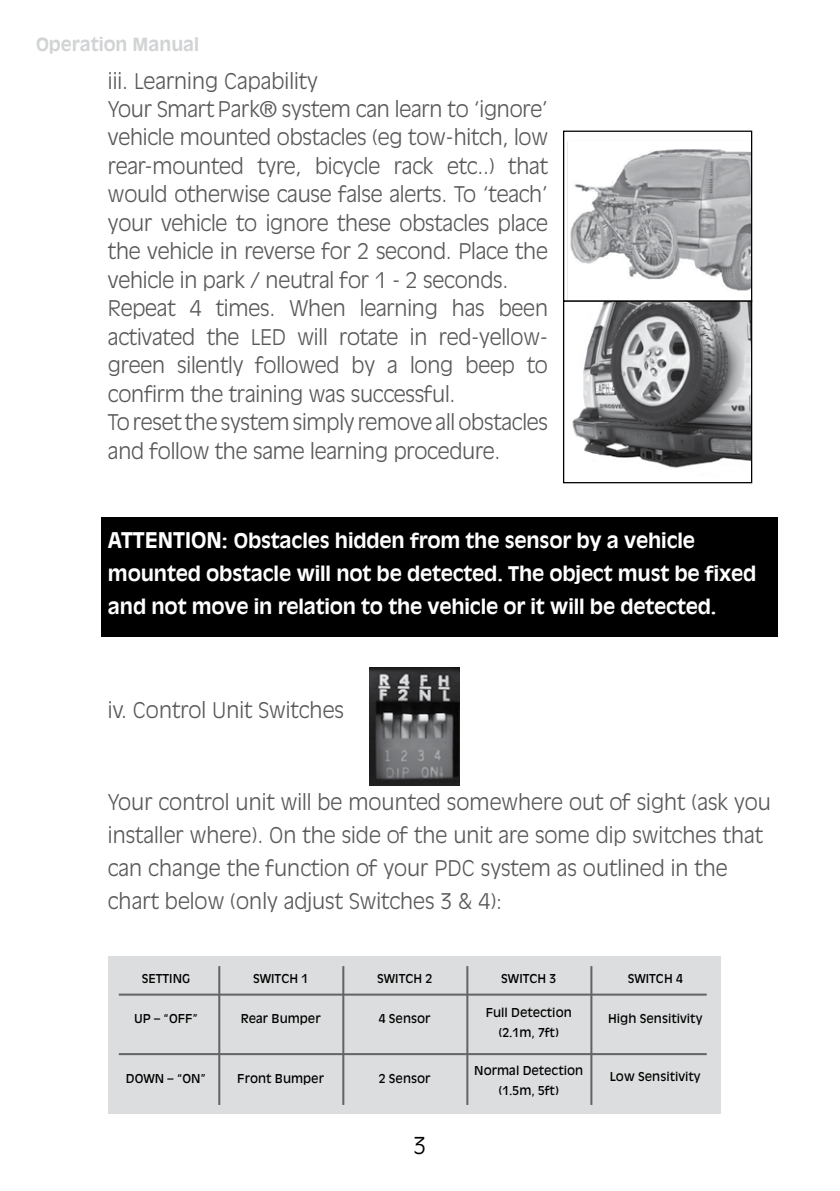
<style>
.page{position:relative;width:840px;height:1191px;background:#fff}
.page>*{position:absolute;margin:0;border:0;box-sizing:border-box;transform-origin:0 0}
.t1{font:300 23px "Antique Olive";color:#000}
.t2{font:300 21.4px/28.4px "Antique Olive";letter-spacing:-.01em;color:#58595b}
.t3{font:700 20px/32.8px "Antique Olive";letter-spacing:-.01em;color:#fff}
.t4{font:700 17.8px "Antique Olive";color:#d1d3d4}
.t5{font:12px/20.2px "Antique Olive";color:#000;text-align:center}
.s1{font-size:21.4px}
</style>
<div class="page">
<div style="left:108px;top:956px;width:612px;height:157px;background:#dcddde"></div>
<hr style="left:218px;top:966px;width:2px;height:139px;background:#636466">
<hr style="left:342px;top:966px;width:2px;height:139px;background:#636466">
<hr style="left:466px;top:966px;width:2px;height:139px;background:#636466">
<hr style="left:590px;top:966px;width:2px;height:139px;background:#636466">
<hr style="left:119px;top:993px;width:587px;height:2px;background:#636466">
<hr style="left:119px;top:1053px;width:587px;height:2px;background:#636466">
<img style="left:369px;top:667px;width:90px;height:118px">
<img style="left:564px;top:133px;width:185px;height:348px">
<div style="left:562px;top:131px;width:189px;height:171px;border:1px solid #000"></div>
<div style="left:562px;top:300px;width:189px;height:183px;border:1px solid #000"></div>
<div style="left:101px;top:517px;width:676px;height:119px;background:#000"></div>
<p class="t4" style="left:36px;top:34px;width:164px">Operation Manual</p>
<p class="t2" style="left:108px;top:66px;width:441px">iii. Learning Capability<br>Your Smart Park® system can learn to ‘ignore’ vehicle mounted obstacles (eg tow-hitch, low rear-mounted tyre, bicycle rack etc..) that would otherwise cause false alerts. To ‘teach’ your vehicle to ignore these obstacles place the vehicle in reverse for 2 second. Place the vehicle in park / neutral for 1 - 2 seconds.<br>Repeat 4 times. When learning has been activated the LED will rotate in red-yellow&shy;green silently followed by a long beep to confirm the training was successful.<br>To reset the system simply remove all obstacles and follow the same learning procedure.</p>
<p class="t3" style="left:108px;top:524px;width:649px"><span class="s1">ATTENTION:</span> Obstacles hidden from the sensor by a vehicle mounted obstacle will not be detected. The object must be fixed and not move in relation to the vehicle or it will be detected.</p>
<p class="t2" style="left:108px;top:695px;width:237px">iv. Control Unit Switches</p>
<p class="t2" style="left:108px;top:785px;width:664px;line-height:32.8px">Your control unit will be mounted somewhere out of sight (ask you installer where). On the side of the unit are some dip switches that can change the function of your PDC system as outlined in the chart below (only adjust Switches 3 &amp; 4):</p>
<p class="t5" style="left:142px;top:967px;width:50px">SETTING</p>
<p class="t5" style="left:134px;top:1008px;width:65px">UP – “OFF”</p>
<p class="t5" style="left:126px;top:1068px;width:81px">DOWN – “ON”</p>
<p class="t5" style="left:253px;top:967px;width:57px">SWITCH 1</p>
<p class="t5" style="left:240px;top:1008px;width:81px">Rear Bumper</p>
<p class="t5" style="left:237px;top:1068px;width:88px">Front Bumper</p>
<p class="t5" style="left:377px;top:967px;width:57px">SWITCH 2</p>
<p class="t5" style="left:378px;top:1008px;width:53px">4 Sensor</p>
<p class="t5" style="left:378px;top:1068px;width:53px">2 Sensor</p>
<p class="t1" style="left:413px;top:1132px;width:14px">3</p>
<p class="t5" style="left:501px;top:967px;width:57px">SWITCH 3</p>
<p class="t5" style="left:485px;top:1002px;width:88px">Full Detection (2.1m, 7ft)</p>
<p class="t5" style="left:474px;top:1060px;width:110px">Normal Detection (1.5m, 5ft)</p>
<p class="t5" style="left:627px;top:967px;width:57px">SWITCH 4</p>
<p class="t5" style="left:608px;top:1008px;width:96px">High Sensitivity</p>
<p class="t5" style="left:609px;top:1066px;width:92px">Low Sensitivity</p>
</div>
